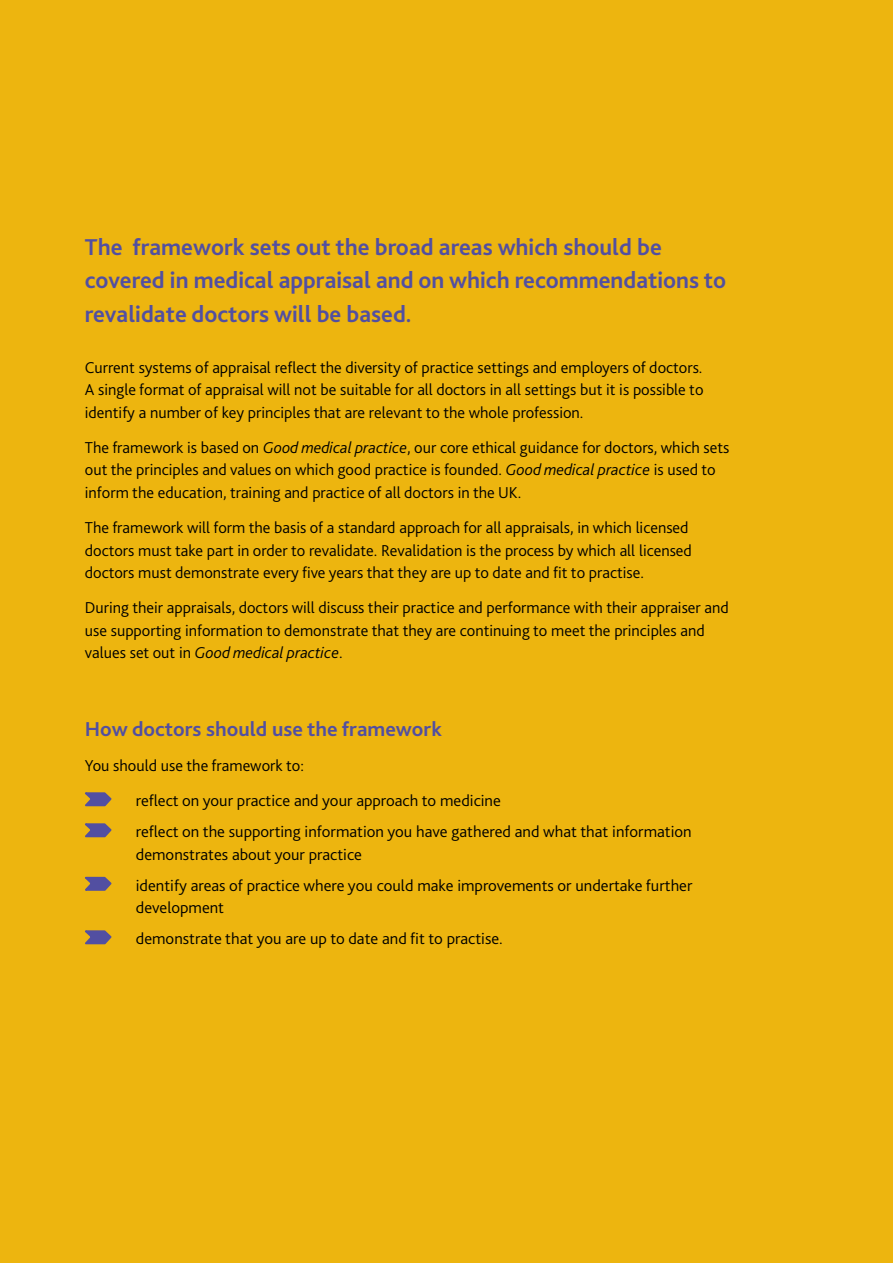
<style>
.page{position:relative;width:893px;height:1263px;background:#edb50f}
.page>*{position:absolute;margin:0;border:0;box-sizing:border-box;transform-origin:0 0}
.t1{font:700 24px/33px "Bliss 2";color:#524fa1}
.t2{font:700 21px "Bliss 2";color:#524fa1}
.t3{font:300 16.5px/22.5px "Bliss 2";color:#000}
.s1{font-style:italic}
</style>
<div class="page">
<svg style="left:85px;top:792px;width:27px;height:15px"></svg>
<svg style="left:85px;top:823px;width:27px;height:15px"></svg>
<svg style="left:85px;top:876px;width:27px;height:15px"></svg>
<svg style="left:85px;top:930px;width:27px;height:15px"></svg>
<h1 class="t1" style="left:85px;top:230px;width:643px">The framework sets out the broad areas which should be covered in medical appraisal and on which recommendations to revalidate doctors will be based.</h1>
<p class="t3" style="left:85px;top:355px;width:620px;text-align:justify">Current systems of appraisal reflect the diversity of practice settings and employers of doctors.<br>A single format of appraisal will not be suitable for all doctors in all settings but it is possible to identify a number of key principles that are relevant to the whole profession.</p>
<p class="t3" style="left:85px;top:436px;width:646px">The framework is based on <span class="s1">Good medical practice</span>, our core ethical guidance for doctors, which sets out the principles and values on which good practice is founded. <span class="s1">Good medical practice</span> is used to inform the education, training and practice of all doctors in the UK.</p>
<p class="t3" style="left:85px;top:516px;width:609px">The framework will form the basis of a standard approach for all appraisals, in which licensed doctors must take part in order to revalidate. Revalidation is the process by which all licensed doctors must demonstrate every five years that they are up to date and fit to practise.</p>
<p class="t3" style="left:85px;top:596px;width:646px">During their appraisals, doctors will discuss their practice and performance with their appraiser and use supporting information to demonstrate that they are continuing to meet the principles and values set out in <span class="s1">Good medical practice</span>.</p>
<p class="t2" style="left:85px;top:716px;width:359px">How doctors should use the framework</p>
<p class="t3" style="left:136px;top:747px;width:367px;line-height:35.2px;text-indent:-51px">You should use the framework to:<br>reflect on your practice and your approach to medicine</p>
<p class="t3" style="left:136px;top:820px;width:557px">reflect on the supporting information you have gathered and what that information demonstrates about your practice</p>
<p class="t3" style="left:136px;top:874px;width:558px">identify areas of practice where you could make improvements or undertake further development</p>
<p class="t3" style="left:136px;top:927px;width:368px">demonstrate that you are up to date and fit to practise.</p>
</div>
